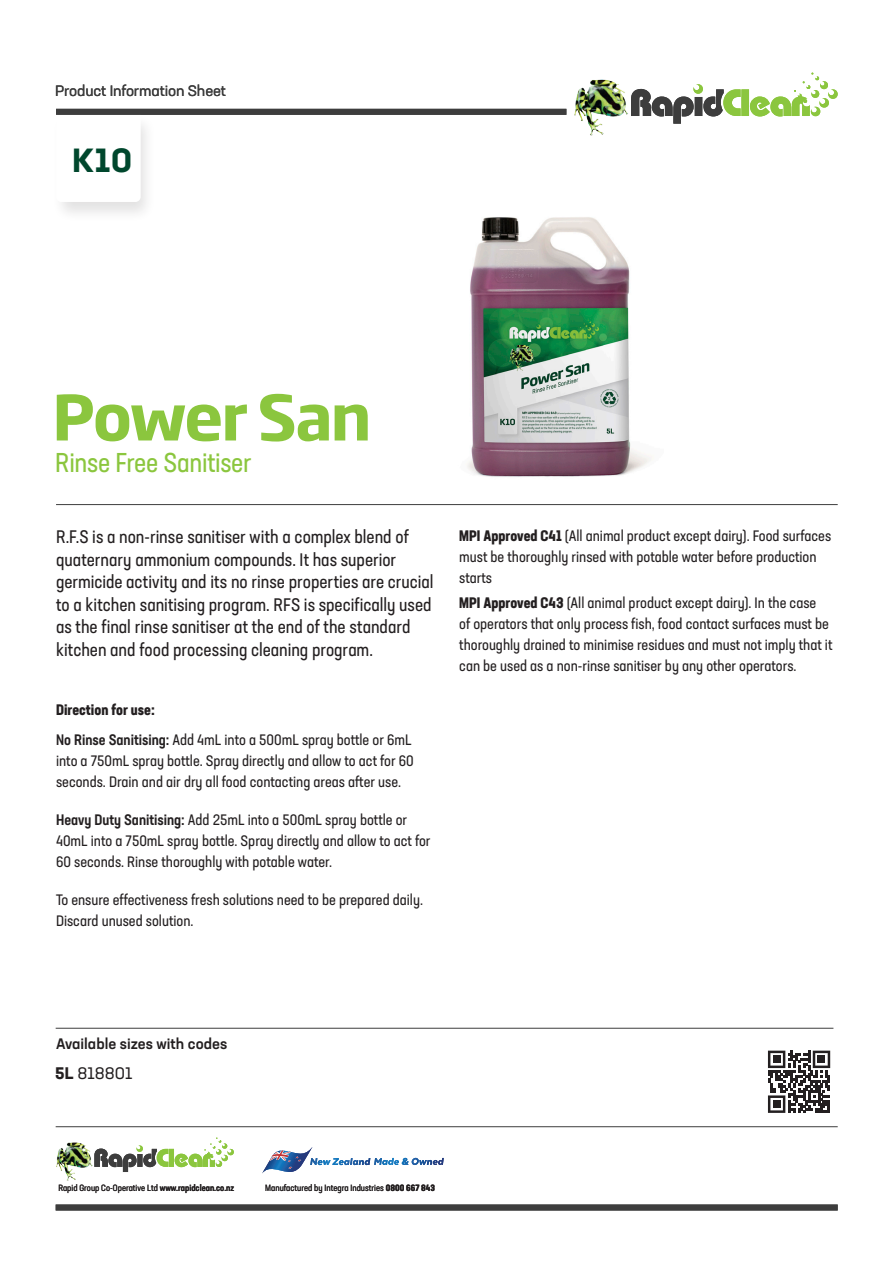
<style>
.page{position:relative;width:893px;height:1263px;background:#fff}
.page>*{position:absolute;margin:0;border:0;box-sizing:border-box;transform-origin:0 0}
.PRODUCT_NAME_LARGE{font:700 61.5px "Soho Gothic Pro";letter-spacing:-.035em;color:#8bc63e}
.t1{font:700 33px "Neusa Next Std";color:#00472d}
.t2{font:condensed 27px "Neusa Next Std";letter-spacing:-.01em;color:#8bc63e}
.t3{font:condensed 18px/22.5px "Neusa Next Std";color:#231f20}
.t4{font:16.5px "Neusa Next Std";color:#231f20}
.t5{font:condensed 15px/21px "Neusa Next Std";color:#231f20}
.t6{font:500 15px "Neusa Next Std";color:#231f20}
.t7{font:15px "Neusa Next Std";letter-spacing:-.01em;color:#3d3d3d}
.t8{font:700 condensed 15px "Neusa Next Std";color:#231f20}
.t9{font:condensed 9px "Neusa Next Std";color:#231f20}
.s1{font-weight:500}
.s2{font-weight:700}
</style>
<div class="page">
<img style="left:434px;top:217px;width:229px;height:289px">
<div style="left:51px;top:114px;width:105px;height:108px;background:#231f20;opacity:.13"></div>
<hr style="left:56px;top:1126px;width:782px;height:1px;background:#3d3d3d">
<img style="left:574px;top:79px;width:54px;height:57px">
<img style="left:56px;top:1142px;width:37px;height:38px">
<svg style="left:56px;top:115px;width:85px;height:87px"></svg>
<hr style="left:56px;top:504px;width:782px;height:1px;background:#3d3d3d">
<svg style="left:768px;top:1051px;width:62px;height:62px"></svg>
<hr style="left:56px;top:1028px;width:777px;height:1px;background:#3d3d3d">
<div style="left:56px;top:109px;width:510px;height:6px;background:#3d3d3d"></div>
<div style="left:56px;top:1204px;width:782px;height:6px;background:#3d3d3d"></div>
<svg style="left:631px;top:72px;width:207px;height:52px"></svg>
<svg style="left:262px;top:1147px;width:182px;height:26px"></svg>
<svg style="left:94px;top:1137px;width:140px;height:35px"></svg>
<p class="t7" style="left:55px;top:82px;width:172px">Product Information Sheet</p>
<p class="t1" style="left:73px;top:139px;width:61px">K10</p>
<p class="PRODUCT_NAME_LARGE" style="left:52px;top:369px;width:321px">Power San</p>
<p class="t2" style="left:55px;top:446px;width:198px">Rinse Free Sanitiser</p>
<p class="t3" style="left:56px;top:525px;width:379px">R.F.S is a non-rinse sanitiser with a complex blend of quaternary ammonium compounds. It has superior germicide activity and its no rinse properties are crucial to a kitchen sanitising program. RFS is specifically used as the final rinse sanitiser at the end of the standard kitchen and food processing cleaning program.</p>
<p class="t8" style="left:56px;top:700px;width:100px">Direction for use:</p>
<p class="t5" style="left:56px;top:729px;width:359px"><span class="s1">No Rinse Sanitising:</span> Add 4mL into a 500mL spray bottle or 6mL into a 750mL spray bottle. Spray directly and allow to act for 60 seconds. Drain and air dry all food contacting areas after use.</p>
<p class="t5" style="left:56px;top:809px;width:376px"><span class="s1">Heavy Duty Sanitising:</span> Add 25mL into a 500mL spray bottle or<br>40mL into a 750mL spray bottle. Spray directly and allow to act for<br>60 seconds. Rinse thoroughly with potable water.</p>
<p class="t5" style="left:56px;top:889px;width:368px">To ensure effectiveness fresh solutions need to be prepared daily.<br>Discard unused solution.</p>
<p class="t5" style="left:459px;top:525px;width:373px"><span class="s2">MPI Approved C41</span> (All animal product except dairy). Food surfaces must be thoroughly rinsed with potable water before production starts</p>
<p class="t5" style="left:459px;top:592px;width:375px"><span class="s2">MPI Approved C43</span> (All animal product except dairy). In the case<br>of operators that only process fish, food contact surfaces must be thoroughly drained to minimise residues and must not imply that it can be used as a non-rinse sanitiser by any other operators.</p>
<p class="t6" style="left:56px;top:1034px;width:173px">Available sizes with codes</p>
<p class="t4" style="left:55px;top:1063px;width:79px"><span class="s2">5L</span> 818801</p>
<p class="t9" style="left:58px;top:1182px;width:177px">Rapid Group Co-Operative Ltd <span class="s1">www.rapidclean.co.nz</span></p>
<p class="t9" style="left:265px;top:1182px;width:171px">Manufactured by Integra Industries <span class="s2">0800 667 843</span></p>
</div>
